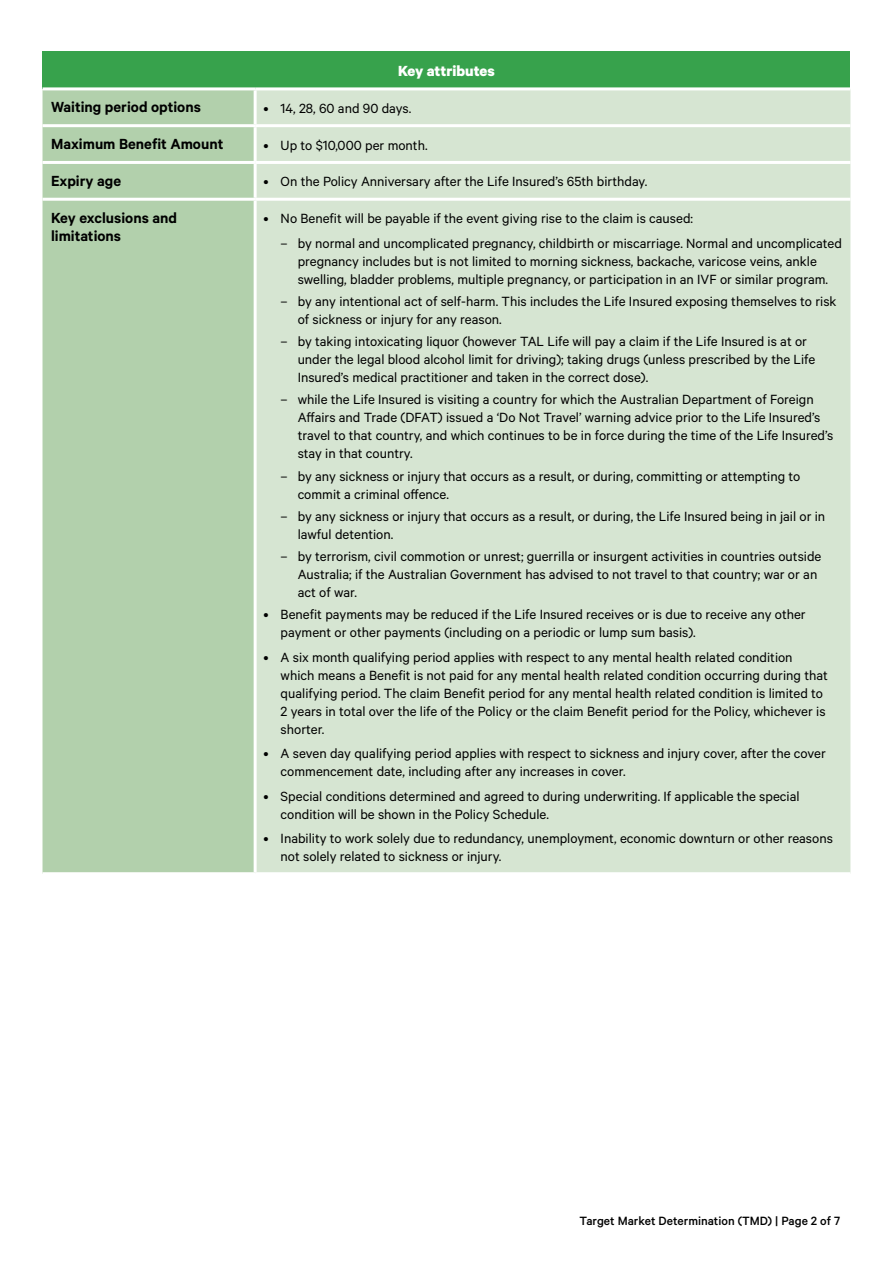
<style>
.page{position:relative;width:893px;height:1263px;background:#fff}
.page>*{position:absolute;margin:0;border:0;box-sizing:border-box;transform-origin:0 0}
.t1{font:600 16.5px/18px "Calibre";color:#000}
.t2{font:700 16.5px "Calibre";color:#fff}
.t3{font:15px/18px "Calibre";color:#000}
.t4{font:500 13.5px "Calibre";color:#000}
</style>
<div class="page">
<div style="left:43px;top:51px;width:807px;height:38px;background:#37a24c"></div>
<div style="left:43px;top:90px;width:211px;height:34px;background:#b2d0ac"></div>
<div style="left:257px;top:90px;width:593px;height:34px;background:#d6e5d2"></div>
<div style="left:43px;top:127px;width:211px;height:745px;background:#b2d0ac"></div>
<div style="left:257px;top:127px;width:593px;height:745px;background:#d6e5d2"></div>
<hr style="left:43px;top:87px;width:212px;height:3px;background:#fff">
<hr style="left:255px;top:87px;width:595px;height:3px;background:#fff">
<hr style="left:43px;top:161px;width:212px;height:3px;background:#fff">
<hr style="left:255px;top:161px;width:595px;height:3px;background:#fff">
<hr style="left:43px;top:198px;width:212px;height:3px;background:#fff">
<hr style="left:255px;top:198px;width:595px;height:3px;background:#fff">
<p class="t2" style="left:398px;top:61px;width:98px">Key attributes</p>
<p class="t1" style="left:51px;top:98px;width:151px">Waiting period options</p>
<p class="t3" style="left:264px;top:99px;width:149px">• 14, 28, 60 and 90 days.</p>
<p class="t1" style="left:51px;top:135px;width:174px">Maximum Benefit Amount</p>
<p class="t3" style="left:264px;top:135px;width:165px">• Up to $10,000 per month.</p>
<p class="t1" style="left:51px;top:171px;width:72px">Expiry age</p>
<p class="t3" style="left:264px;top:172px;width:385px">• On the Policy Anniversary after the Life Insured’s 65th birthday.</p>
<p class="t1" style="left:51px;top:208px;width:127px">Key exclusions and limitations</p>
<p class="t3" style="left:264px;top:209px;width:431px">• No Benefit will be payable if the event giving rise to the claim is caused:</p>
<p class="t3" style="left:281px;top:233px;width:563px;text-align:center">– by normal and uncomplicated pregnancy, childbirth or miscarriage. Normal and uncomplicated pregnancy includes but is not limited to morning sickness, backache, varicose veins, ankle swelling, bladder problems, multiple pregnancy, or participation in an IVF or similar program.</p>
<p class="t3" style="left:298px;top:292px;width:540px;text-indent:-17px">– by any intentional act of self-harm. This includes the Life Insured exposing themselves to risk of sickness or injury for any reason.</p>
<p class="t3" style="left:298px;top:332px;width:519px;text-indent:-17px">– by taking intoxicating liquor (however TAL Life will pay a claim if the Life Insured is at or under the legal blood alcohol limit for driving); taking drugs (unless prescribed by the Life<br>Insured’s medical practitioner and taken in the correct dose).</p>
<p class="t3" style="left:298px;top:390px;width:537px;text-indent:-17px">– while the Life Insured is visiting a country for which the Australian Department of Foreign Affairs and Trade (DFAT) issued a ‘Do Not Travel’ warning advice prior to the Life Insured’s travel to that country, and which continues to be in force during the time of the Life Insured’s stay in that country.</p>
<p class="t3" style="left:298px;top:466px;width:504px;text-indent:-17px">– by any sickness or injury that occurs as a result, or during, committing or attempting to commit a criminal offence.</p>
<p class="t3" style="left:298px;top:507px;width:529px;text-indent:-17px">– by any sickness or injury that occurs as a result, or during, the Life Insured being in jail or in lawful detention.</p>
<p class="t3" style="left:298px;top:547px;width:525px;text-indent:-17px">– by terrorism, civil commotion or unrest; guerrilla or insurgent activities in countries outside<br>Australia; if the Australian Government has advised to not travel to that country; war or an act of war.</p>
<p class="t3" style="left:281px;top:605px;width:527px;text-indent:-17px">• Benefit payments may be reduced if the Life Insured receives or is due to receive any other payment or other payments (including on a periodic or lump sum basis).</p>
<p class="t3" style="left:281px;top:647px;width:549px;text-indent:-17px">• A six month qualifying period applies with respect to any mental health related condition which means a Benefit is not paid for any mental health related condition occurring during that qualifying period. The claim Benefit period for any mental health related condition is limited to 2 years in total over the life of the Policy or the claim Benefit period for the Policy, whichever is shorter.</p>
<p class="t3" style="left:281px;top:744px;width:547px;text-indent:-17px">• A seven day qualifying period applies with respect to sickness and injury cover, after the cover commencement date, including after any increases in cover.</p>
<p class="t3" style="left:281px;top:786px;width:520px;text-indent:-17px">• Special conditions determined and agreed to during underwriting. If applicable the special condition will be shown in the Policy Schedule.</p>
<p class="t3" style="left:281px;top:829px;width:554px;text-indent:-17px">• Inability to work solely due to redundancy, unemployment, economic downturn or other reasons not solely related to sickness or injury.</p>
<p class="t4" style="left:580px;top:1213px;width:262px">Target Market Determination (TMD) | Page 2 of 7</p>
</div>
